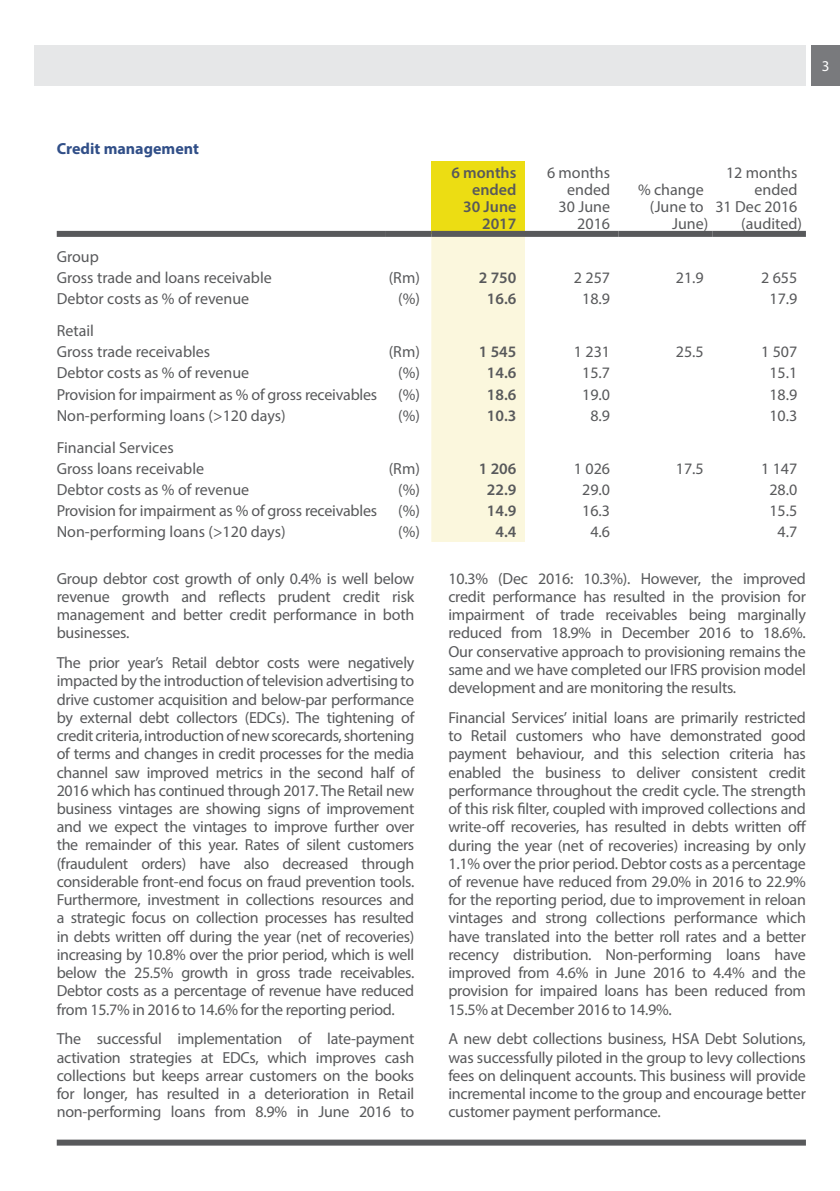
<style>
.page{position:relative;width:840px;height:1191px;background:#fff}
.page>*{position:absolute;margin:0;border:0;box-sizing:border-box;transform-origin:0 0}
.t1{font:16px/18.2px "Myriad Pro";letter-spacing:-.015em;color:#58595b;text-align:justify}
.t2{font:600 16px/17px "Myriad Pro";color:#58595b;text-align:right}
.t3{font:700 16px "Myriad Pro";color:#314f88}
.t4{font:15px "Myriad Pro";color:#fff}
</style>
<div class="page">
<div style="left:811px;top:45px;width:28px;height:40px;background:#797a7d"></div>
<div style="left:34px;top:45px;width:771px;height:40px;background:#e6e7e8"></div>
<div style="left:431px;top:162px;width:93px;height:72px;background:#ecdd13"></div>
<div style="left:431px;top:237px;width:93px;height:305px;background:#fbf7dd"></div>
<div style="left:57px;top:231px;width:329px;height:6px;background:#58595b"></div>
<div style="left:386px;top:231px;width:45px;height:6px;background:#58595b"></div>
<div style="left:431px;top:231px;width:93px;height:6px;background:#58595b"></div>
<div style="left:524px;top:231px;width:94px;height:6px;background:#58595b"></div>
<div style="left:618px;top:231px;width:93px;height:6px;background:#58595b"></div>
<div style="left:711px;top:231px;width:94px;height:6px;background:#58595b"></div>
<div style="left:57px;top:1139px;width:748px;height:6px;background:#58595b"></div>
<p class="t4" style="left:821px;top:57px;width:9px">3</p>
<p class="t3" style="left:57px;top:138px;width:144px">Credit management</p>
<p class="t1" style="left:57px;top:245px;width:216px;line-height:21px">Group<br>Gross trade and loans receivable</p>
<p class="t2" style="left:451px;top:164px;width:66px">6 months ended<br>30 June<br>2017</p>
<p class="t1" style="left:546px;top:164px;width:65px;line-height:17px;text-align:right">6 months ended<br>30 June<br>2016</p>
<p class="t1" style="left:637px;top:181px;width:72px;line-height:17px;text-align:right">% change (June to<br>June)</p>
<p class="t1" style="left:715px;top:164px;width:88px;line-height:17px;text-align:right">12 months ended<br>31 Dec 2016 (audited)</p>
<p class="t1" style="left:388px;top:268px;width:33px">(Rm)</p>
<p class="t2" style="left:478px;top:268px;width:39px">2 750</p>
<p class="t1" style="left:573px;top:268px;width:38px">2 257</p>
<p class="t1" style="left:675px;top:268px;width:29px">21.9</p>
<p class="t1" style="left:760px;top:268px;width:38px">2 655</p>
<p class="t1" style="left:57px;top:289px;width:194px">Debtor costs as % of revenue</p>
<p class="t1" style="left:398px;top:289px;width:23px">(%)</p>
<p class="t2" style="left:486px;top:289px;width:31px">16.6</p>
<p class="t1" style="left:582px;top:289px;width:29px">18.9</p>
<p class="t1" style="left:769px;top:289px;width:29px">17.9</p>
<p class="t1" style="left:57px;top:320px;width:155px;line-height:21px">Retail<br>Gross trade receivables</p>
<p class="t1" style="left:388px;top:342px;width:33px">(Rm)</p>
<p class="t2" style="left:478px;top:343px;width:39px">1 545</p>
<p class="t1" style="left:573px;top:342px;width:38px">1 231</p>
<p class="t1" style="left:675px;top:342px;width:29px">25.5</p>
<p class="t1" style="left:760px;top:342px;width:38px">1 507</p>
<p class="t1" style="left:57px;top:364px;width:194px">Debtor costs as % of revenue</p>
<p class="t1" style="left:398px;top:364px;width:23px">(%)</p>
<p class="t2" style="left:486px;top:364px;width:31px">14.6</p>
<p class="t1" style="left:581px;top:364px;width:29px">15.7</p>
<p class="t1" style="left:769px;top:364px;width:29px">15.1</p>
<p class="t1" style="left:57px;top:385px;width:322px">Provision for impairment as % of gross receivables</p>
<p class="t1" style="left:398px;top:385px;width:23px">(%)</p>
<p class="t2" style="left:486px;top:385px;width:31px">18.6</p>
<p class="t1" style="left:581px;top:385px;width:29px">19.0</p>
<p class="t1" style="left:769px;top:385px;width:29px">18.9</p>
<p class="t1" style="left:57px;top:406px;width:230px">Non-performing loans (&gt;120 days)</p>
<p class="t1" style="left:398px;top:406px;width:23px">(%)</p>
<p class="t2" style="left:486px;top:406px;width:31px">10.3</p>
<p class="t1" style="left:590px;top:406px;width:21px">8.9</p>
<p class="t1" style="left:769px;top:406px;width:29px">10.3</p>
<p class="t1" style="left:57px;top:437px;width:149px;line-height:21px">Financial Services<br>Gross loans receivable</p>
<p class="t1" style="left:388px;top:459px;width:33px">(Rm)</p>
<p class="t2" style="left:478px;top:460px;width:39px">1 206</p>
<p class="t1" style="left:573px;top:459px;width:38px">1 026</p>
<p class="t1" style="left:675px;top:459px;width:29px">17.5</p>
<p class="t1" style="left:760px;top:459px;width:38px">1 147</p>
<p class="t1" style="left:57px;top:480px;width:194px">Debtor costs as % of revenue</p>
<p class="t1" style="left:398px;top:480px;width:23px">(%)</p>
<p class="t2" style="left:486px;top:481px;width:31px">22.9</p>
<p class="t1" style="left:581px;top:480px;width:29px">29.0</p>
<p class="t1" style="left:769px;top:480px;width:29px">28.0</p>
<p class="t1" style="left:57px;top:501px;width:322px">Provision for impairment as % of gross receivables</p>
<p class="t1" style="left:398px;top:501px;width:23px">(%)</p>
<p class="t2" style="left:486px;top:502px;width:31px">14.9</p>
<p class="t1" style="left:581px;top:501px;width:29px">16.3</p>
<p class="t1" style="left:769px;top:501px;width:29px">15.5</p>
<p class="t1" style="left:57px;top:522px;width:230px">Non-performing loans (&gt;120 days)</p>
<p class="t1" style="left:398px;top:522px;width:23px">(%)</p>
<p class="t2" style="left:495px;top:523px;width:22px">4.4</p>
<p class="t1" style="left:590px;top:522px;width:21px">4.6</p>
<p class="t1" style="left:777px;top:522px;width:21px">4.7</p>
<p class="t1" style="left:57px;top:569px;width:359px">Group debtor cost growth of only 0.4% is well below revenue growth and reflects prudent credit risk management and better credit performance in both businesses.</p>
<p class="t1" style="left:57px;top:653px;width:359px">The prior year’s Retail debtor costs were negatively impacted by the introduction of television advertising to drive customer acquisition and below-par performance by external debt collectors (EDCs). The tightening of credit criteria, introduction of new scorecards, shortening of terms and changes in credit processes for the media channel saw improved metrics in the second half of 2016 which has continued through 2017. The Retail new business vintages are showing signs of improvement and we expect the vintages to improve further over the remainder of this year. Rates of silent customers (fraudulent orders) have also decreased through considerable front-end focus on fraud prevention tools.<br>Furthermore, investment in collections resources and a strategic focus on collection processes has resulted in debts written off during the year (net of recoveries) increasing by 10.8% over the prior period, which is well below the 25.5% growth in gross trade receivables.<br>Debtor costs as a percentage of revenue have reduced from 15.7% in 2016 to 14.6% for the reporting period.</p>
<p class="t1" style="left:57px;top:1029px;width:359px">The successful implementation of late-payment activation strategies at EDCs, which improves cash collections but keeps arrear customers on the books for longer, has resulted in a deterioration in Retail non-performing loans from 8.9% in June 2016 to</p>
<p class="t1" style="left:448px;top:569px;width:359px">10.3% (Dec 2016: 10.3%). However, the improved credit performance has resulted in the provision for impairment of trade receivables being marginally reduced from 18.9% in December 2016 to 18.6%.<br>Our conservative approach to provisioning remains the same and we have completed our IFRS provision model development and are monitoring the results.</p>
<p class="t1" style="left:448px;top:708px;width:359px">Financial Services’ initial loans are primarily restricted to Retail customers who have demonstrated good payment behaviour, and this selection criteria has enabled the business to deliver consistent credit performance throughout the credit cycle. The strength of this risk filter, coupled with improved collections and write-off recoveries, has resulted in debts written off during the year (net of recoveries) increasing by only 1.1% over the prior period. Debtor costs as a percentage of revenue have reduced from 29.0% in 2016 to 22.9% for the reporting period, due to improvement in reloan vintages and strong collections performance which have translated into the better roll rates and a better recency distribution. Non-performing loans have improved from 4.6% in June 2016 to 4.4% and the provision for impaired loans has been reduced from 15.5% at December 2016 to 14.9%.</p>
<p class="t1" style="left:448px;top:1029px;width:359px">A new debt collections business, HSA Debt Solutions, was successfully piloted in the group to levy collections fees on delinquent accounts. This business will provide incremental income to the group and encourage better customer payment performance.</p>
</div>
